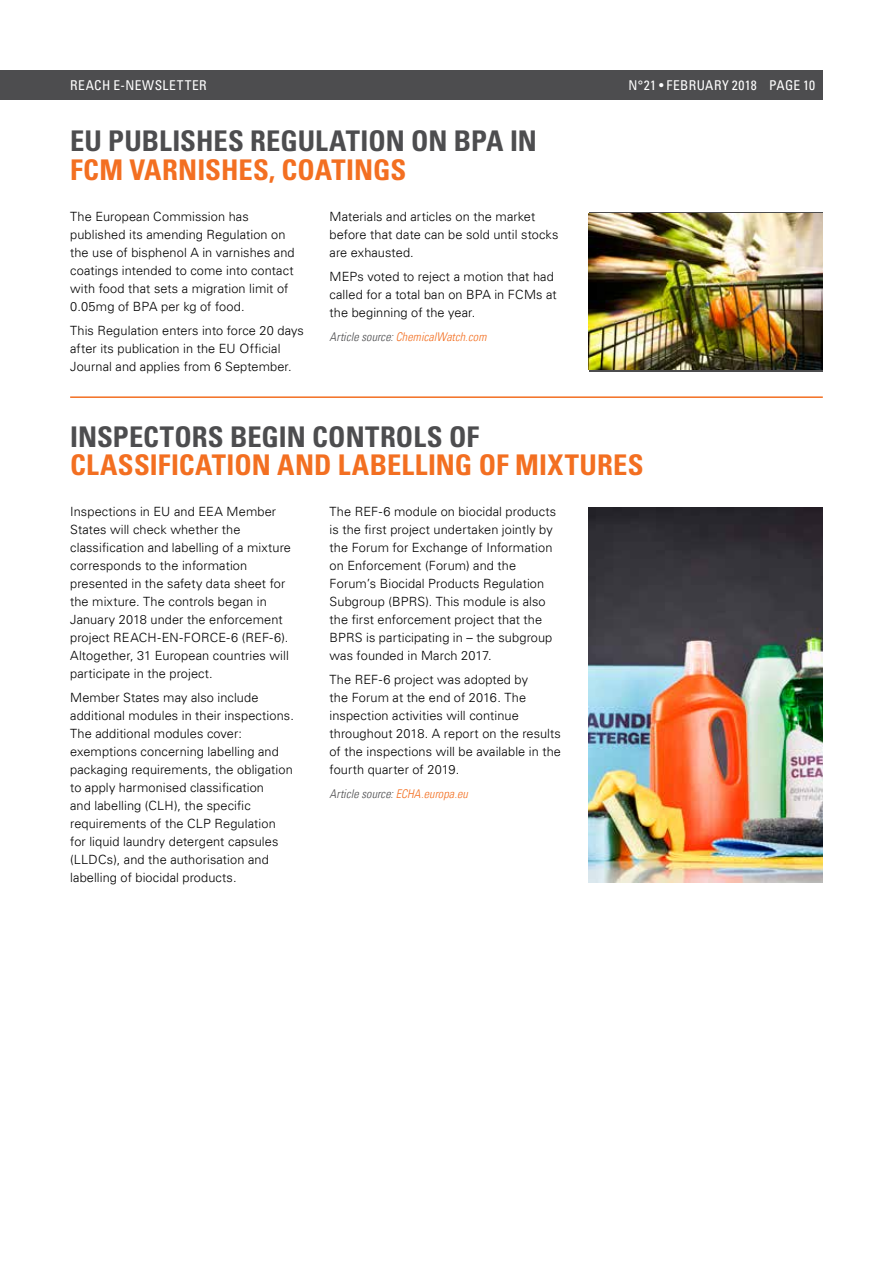
<style>
.page{position:relative;width:893px;height:1263px;background:#fff}
.page>*{position:absolute;margin:0;border:0;box-sizing:border-box;transform-origin:0 0}
.t1{font:700 condensed 28.5px "Univers LT";letter-spacing:.005em;color:#f36f21}
.t2{font:700 condensed 28.5px "Univers LT";color:#4d4d4f}
.t3{font:condensed 13.5px "Univers LT";letter-spacing:.03em;color:#fff}
.t4{font:300 12.75px/18px "Univers LT";letter-spacing:.005em;color:#000}
.t5{font:italic 300 condensed 12px "Univers LT";letter-spacing:.01em;color:#f36f21}
.t6{font:italic 300 condensed 12px "Univers LT";letter-spacing:.01em;color:#4d4d4f}
.s1{color:#4d4d4f}
.s2{color:#f36f21}
</style>
<div class="page">
<div style="left:0;top:70px;width:823px;height:30px;background:#4d4d4f"></div>
<hr style="left:70px;top:396px;width:753px;height:2px;background:#f36f21">
<img style="left:589px;top:507px;width:234px;height:375px">
<svg style="left:589px;top:212px;width:234px;height:159px"></svg>
<img style="left:589px;top:214px;width:234px;height:155px">
<p class="t3" style="left:70px;top:77px;width:138px">REACH E-NEWSLETTER</p>
<p class="t3" style="left:628px;top:77px;width:188px">N°21 • FEBRUARY 2018 PAGE 10</p>
<h1 class="t2" style="left:70px;top:124px;width:468px">EU PUBLISHES REGULATION ON BPA IN</h1>
<h1 class="t1" style="left:70px;top:152px;width:338px">FCM VARNISHES, COATINGS</h1>
<p class="t4" style="left:70px;top:208px;width:226px">The European Commission has published its amending Regulation on the use of bisphenol A in varnishes and coatings intended to come into contact with food that sets a migration limit of 0.05mg of BPA per kg of food.</p>
<p class="t4" style="left:70px;top:322px;width:235px">This Regulation enters into force 20 days after its publication in the EU Official<br>Journal and applies from 6 September.</p>
<p class="t4" style="left:330px;top:208px;width:230px">Materials and articles on the market before that date can be sold until stocks are exhausted.</p>
<p class="t4" style="left:330px;top:268px;width:229px">MEPs voted to reject a motion that had called for a total ban on BPA in FCMs at the beginning of the year.</p>
<p class="t5" style="left:330px;top:330px;width:158px"><span class="s1">Article source:</span> ChemicalWatch.com</p>
<h1 class="t2" style="left:70px;top:419px;width:410px">INSPECTORS BEGIN CONTROLS OF</h1>
<h1 class="t1" style="left:70px;top:447px;width:575px">CLASSIFICATION AND LABELLING OF MIXTURES</h1>
<p class="t4" style="left:70px;top:503px;width:222px">Inspections in EU and EEA Member States will check whether the classification and labelling of a mixture corresponds to the information presented in the safety data sheet for the mixture. The controls began in January 2018 under the enforcement project REACH-EN-FORCE-6 (REF-6).<br>Altogether, 31 European countries will participate in the project.</p>
<p class="t4" style="left:70px;top:689px;width:225px">Member States may also include additional modules in their inspections.<br>The additional modules cover: exemptions concerning labelling and packaging requirements, the obligation to apply harmonised classification<br>and labelling (CLH), the specific requirements of the CLP Regulation for liquid laundry detergent capsules (LLDCs), and the authorisation and labelling of biocidal products.</p>
<p class="t4" style="left:330px;top:503px;width:228px">The REF-6 module on biocidal products is the first project undertaken jointly by the Forum for Exchange of Information on Enforcement (Forum) and the Forum’s Biocidal Products Regulation Subgroup (BPRS). This module is also the first enforcement project that the BPRS is participating in – the subgroup was founded in March 2017.</p>
<p class="t4" style="left:330px;top:671px;width:233px">The REF-6 project was adopted by<br>the Forum at the end of 2016. The inspection activities will continue throughout 2018. A report on the results of the inspections will be available in the fourth quarter of 2019.</p>
<p class="t6" style="left:330px;top:787px;width:140px">Article source: <span class="s2">ECHA.europa.eu</span></p>
</div>
